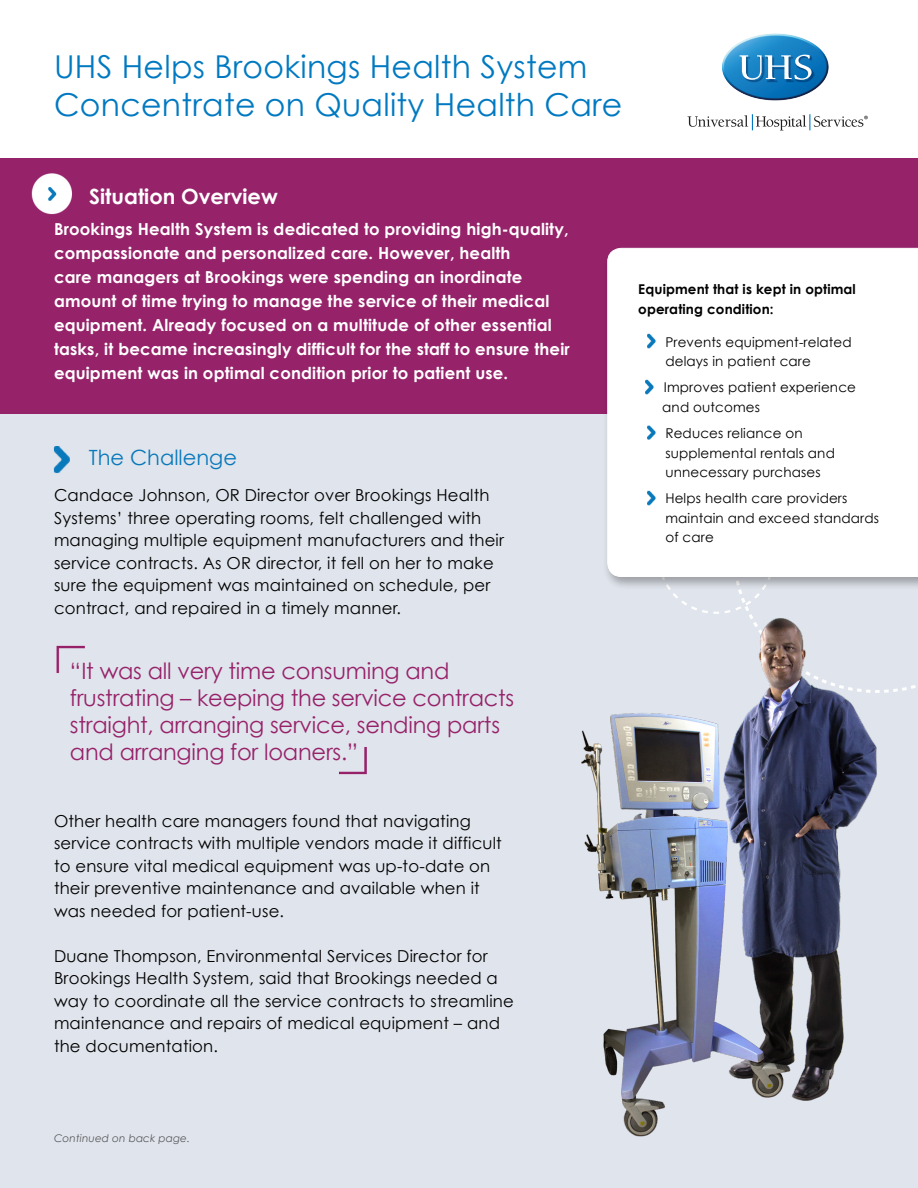
<style>
.page{position:relative;width:918px;height:1188px;background:#fff}
.page>*{position:absolute;margin:0;border:0;box-sizing:border-box;transform-origin:0 0}
.t1{font:31.5px/37.5px "Century Gothic";letter-spacing:.01em;color:#0079c1}
.t2{font:22.5px/27px "Century Gothic";letter-spacing:-.01em;color:#96226a}
.t3{font:700 21px "Century Gothic";color:#fff}
.t4{font:21px "Century Gothic";color:#0879bb}
.t5{font:16.5px/22.5px "Century Gothic";letter-spacing:.01em;color:#000}
.t6{font:700 16.5px/24px "Century Gothic";letter-spacing:.01em;color:#fff}
.t7{font:13.5px/19.5px "Century Gothic";letter-spacing:.01em;color:#000}
.t8{font:700 13.5px/19.5px "Century Gothic";letter-spacing:.01em;color:#000}
.t9{font:italic 10.5px "Century Gothic";letter-spacing:.01em;color:#58595b}
</style>
<div class="page">
<div style="left:0;top:397px;width:918px;height:791px;background:#dfe3ec"></div>
<img style="left:722px;top:33px;width:107px;height:68px">
<img style="left:740px;top:56px;width:74px;height:27px">
<svg style="left:740px;top:55px;width:72px;height:25px"></svg>
<svg style="left:688px;top:114px;width:180px;height:16px"></svg>
<img style="left:581px;top:608px;width:308px;height:529px">
<img style="left:53px;top:446px;width:17px;height:28px">
<div style="left:0;top:158px;width:918px;height:256px;background:#96226a"></div>
<img style="left:31px;top:173px;width:41px;height:42px">
<div style="left:603px;top:246px;width:315px;height:345px;background:#000;opacity:.3"></div>
<div style="left:607px;top:248px;width:311px;height:329px;background:#fff"></div>
<img style="left:640px;top:328px;width:21px;height:31px">
<img style="left:638px;top:374px;width:22px;height:30px">
<img style="left:640px;top:420px;width:21px;height:30px">
<img style="left:640px;top:485px;width:21px;height:30px">
<img style="left:56px;top:645px;width:29px;height:28px">
<img style="left:339px;top:747px;width:28px;height:28px">
<h1 class="t1" style="left:54px;top:48px;width:570px">UHS Helps Brookings Health System<br>Concentrate on Quality Health Care</h1>
<p class="t3" style="left:89px;top:183px;width:190px">Situation Overview</p>
<p class="t6" style="left:54px;top:216px;width:517px">Brookings Health System is dedicated to providing high-quality, compassionate and personalized care. However, health<br>care managers at Brookings were spending an inordinate amount of time trying to manage the service of their medical equipment. Already focused on a multitude of other essential tasks, it became increasingly difficult for the staff to ensure their equipment was in optimal condition prior to patient use.</p>
<p class="t4" style="left:89px;top:445px;width:150px">The Challenge</p>
<p class="t5" style="left:54px;top:484px;width:452px">Candace Johnson, OR Director over Brookings Health Systems’ three operating rooms, felt challenged with managing multiple equipment manufacturers and their service contracts. As OR director, it fell on her to make sure the equipment was maintained on schedule, per contract, and repaired in a timely manner.</p>
<h2 class="t2" style="left:70px;top:658px;width:446px">“It was all very time consuming and frustrating – keeping the service contracts straight, arranging service, sending parts and arranging for loaners.”</h2>
<p class="t5" style="left:54px;top:809px;width:449px">Other health care managers found that navigating service contracts with multiple vendors made it difficult to ensure vital medical equipment was up-to-date on their preventive maintenance and available when it was needed for patient-use.</p>
<p class="t5" style="left:54px;top:944px;width:461px">Duane Thompson, Environmental Services Director for Brookings Health System, said that Brookings needed a way to coordinate all the service contracts to streamline maintenance and repairs of medical equipment – and the documentation.</p>
<p class="t8" style="left:638px;top:279px;width:219px">Equipment that is kept in optimal operating condition:</p>
<p class="t7" style="left:665px;top:332px;width:188px">Prevents equipment-related delays in patient care</p>
<p class="t7" style="left:662px;top:377px;width:195px">Improves patient experience and outcomes</p>
<p class="t7" style="left:665px;top:423px;width:171px">Reduces reliance on supplemental rentals and unnecessary purchases</p>
<p class="t7" style="left:665px;top:488px;width:215px">Helps health care providers maintain and exceed standards of care</p>
<p class="t9" style="left:54px;top:1132px;width:138px">Continued on back page.</p>
</div>
